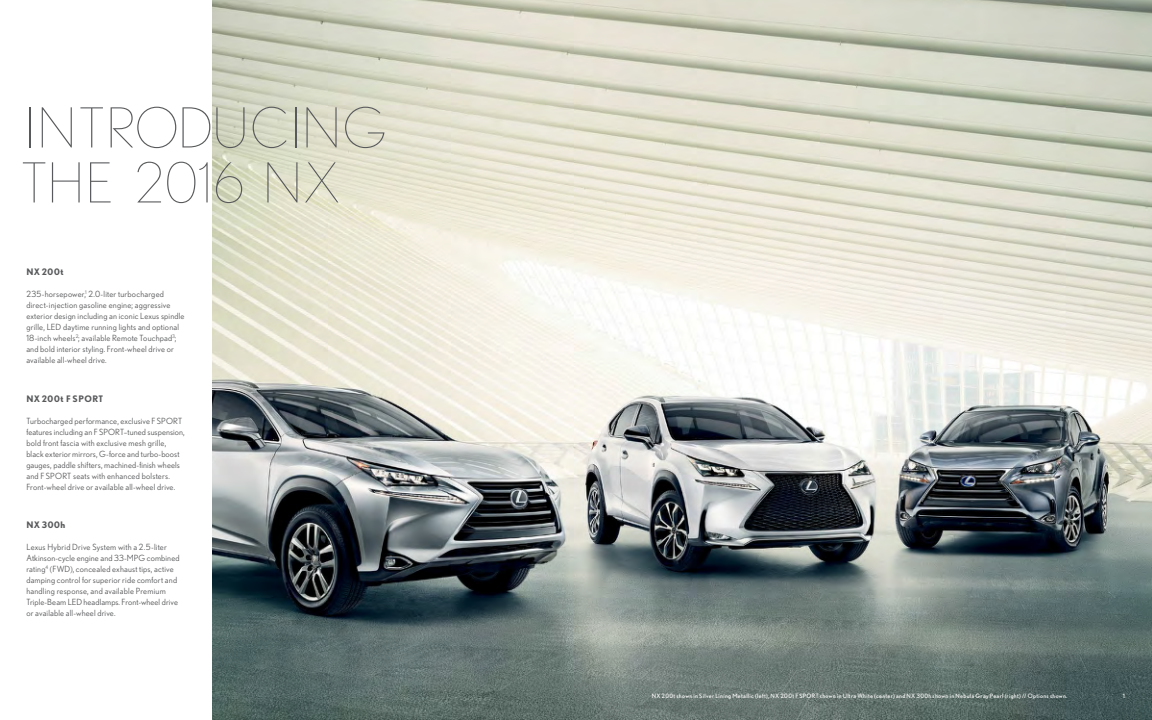
<style>
.page{position:relative;width:1152px;height:720px;background:#fff}
.page>*{position:absolute;margin:0;border:0;box-sizing:border-box;transform-origin:0 0}
.t1{font:200 55px "Nobel";letter-spacing:.025em;color:#58595b}
.t2{font:700 9px "Nobel";letter-spacing:.06em;color:#58595b}
.Body_copy{font:8.5px/11px "Nobel";letter-spacing:.02em;color:#58595b}
.t3{font:6px "Nobel";letter-spacing:.055em;color:#fff}
.s1{font-size:8px}
</style>
<div class="page">
<img style="left:213px;top:0;width:939px;height:720px">
<p class="t1" style="left:25px;top:97px;width:364px">INTRODUCING</p>
<p class="t1" style="left:21px;top:152px;width:321px">THE 2016 NX</p>
<p class="t2" style="left:26px;top:266px;width:39px">NX 200t</p>
<p class="Body_copy" style="left:26px;top:288px;width:160px">235-horsepower,<sup>1</sup> 2.0-liter turbocharged direct-injection gasoline engine; aggressive exterior design including an iconic Lexus spindle grille, LED daytime running lights and optional 18-inch wheels<sup>2</sup>; available Remote Touchpad<sup>3</sup>; and bold interior styling. Front-wheel drive or available all-wheel drive.</p>
<p class="t2" style="left:26px;top:393px;width:78px">NX 200t F SPORT</p>
<p class="Body_copy" style="left:26px;top:415px;width:160px">Turbocharged performance, exclusive F SPORT features including an F SPORT–tuned suspension, bold front fascia with exclusive mesh grille, black exterior mirrors, G-force and turbo-boost gauges, paddle shifters, machined-finish wheels and F SPORT seats with enhanced bolsters.<br>Front-wheel drive or available all-wheel drive.</p>
<p class="t2" style="left:26px;top:520px;width:41px">NX 300h</p>
<p class="Body_copy" style="left:26px;top:542px;width:155px">Lexus Hybrid Drive System with a 2.5-liter Atkinson-cycle engine and 33-MPG combined rating<sup>4</sup> <span class="s1">(</span>FWD<span class="s1">)</span>, concealed exhaust tips, active damping control for superior ride comfort and handling response, and available Premium Triple-Beam LED headlamps. Front-wheel drive or available all-wheel drive.</p>
<p class="t3" style="left:652px;top:692px;width:417px">NX 200t shown in Silver Lining Metallic (left), NX 200t F SPORT shown in Ultra White (center) and NX 300h shown in Nebula Gray Pearl (right) // Options shown.</p>
<p class="t3" style="left:1123px;top:692px;width:4px">1</p>
</div>
